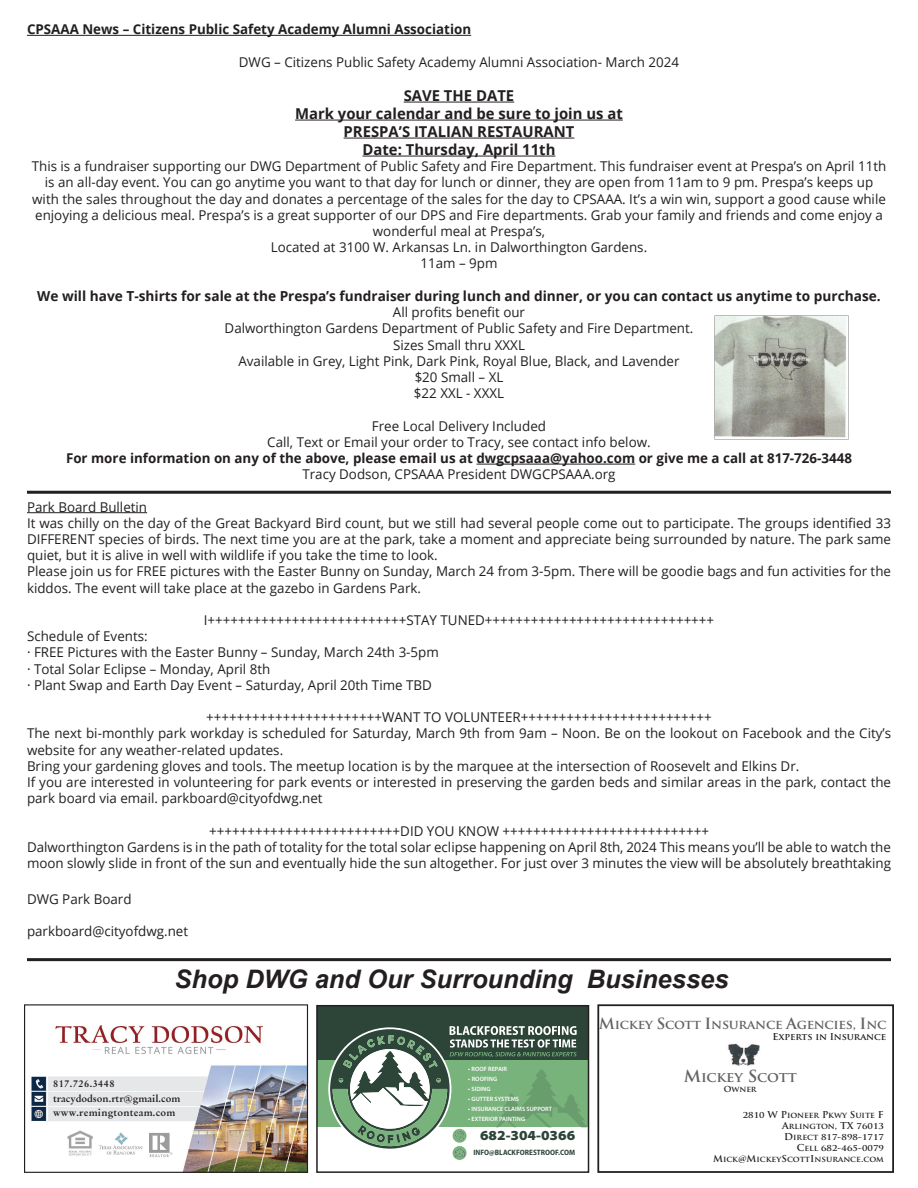
<style>
.page{position:relative;width:918px;height:1188px;background:#fff}
.page>*{position:absolute;margin:0;border:0;box-sizing:border-box;transform-origin:0 0}
.t1{font:italic 700 25.5px "Arial";color:#231f20}
.t2{font:700 15px "Open Sans";color:#231f20}
.t3{font:700 13.95px "Trajan Pro";letter-spacing:-.01em;color:#636366}
.t4{font:700 13.8px "Open Sans";color:#231f20}
.t5{font:900 semi-expanded 13.8px "Myriad Pro";color:#2c4538}
.t6{font:13.5px/16.2px "Open Sans";color:#231f20}
.t7{font:700 13.5px "Open Sans";color:#231f20}
.t8{font:700 12.75px "Trajan Pro";letter-spacing:-.02em;color:#636366}
.t9{font:700 10.05px/14.2px "Garamand Classic";color:#231f20;scale:1.04 1}
.t10{font:700 10.05px "Garamand Classic";letter-spacing:.04em;color:#231f20;scale:1.04 1}
.t11{font:700 9.3px/11.1px "Trajan Pro";color:#231f20;text-align:right}
.t12{font:700 8.1px "Trajan Pro";color:#231f20}
.t13{font:700 semi-condensed 7.8px "Myriad Pro";color:#2c4538}
.t14{font:600 6.15px "Myriad Pro";color:#fff}
.s1{font-size:9px}
.s2{font-size:15px}
.s3{font-size:16.2px}
.s4{font-size:9.3px}
.s5{font-size:8.1px}
</style>
<div class="page">
<hr style="left:27px;top:35px;width:444px;height:1px;background:#231f20">
<hr style="left:404px;top:102px;width:110px;height:1px;background:#231f20">
<hr style="left:295px;top:120px;width:328px;height:1px;background:#231f20">
<hr style="left:344px;top:138px;width:230px;height:1px;background:#231f20">
<hr style="left:363px;top:156px;width:192px;height:1px;background:#231f20">
<hr style="left:476px;top:464px;width:159px;height:1px;background:#231f20">
<hr style="left:27px;top:512px;width:120px;height:1px;background:#231f20">
<hr style="left:27px;top:958px;width:864px;height:3px;background:#231f20">
<hr style="left:27px;top:491px;width:864px;height:3px;background:#231f20">
<img style="left:31px;top:1025px;width:275px;height:146px">
<svg style="left:49px;top:1077px;width:159px;height:44px;background:#e3e5e7"></svg>
<div style="left:24px;top:1004px;width:284px;height:169px;border:1px solid #231f20"></div>
<img style="left:728px;top:1043px;width:32px;height:23px">
<div style="left:597px;top:1004px;width:297px;height:169px;border:2px solid #231f20"></div>
<img style="left:714px;top:316px;width:135px;height:123px">
<div style="left:317px;top:1006px;width:272px;height:55px;background:#2c4538"></div>
<div style="left:317px;top:1061px;width:272px;height:66px;background:#79b37c"></div>
<svg style="left:330px;top:1026px;width:256px;height:134px"></svg>
<div style="left:316px;top:1005px;width:273px;height:168px;border:2px solid #231f20"></div>
<p class="t7" style="left:27px;top:20px;width:446px">CPSAAA News – Citizens Public Safety Academy Alumni Association</p>
<p class="t6" style="left:239px;top:53px;width:442px">DWG – Citizens Public Safety Academy Alumni Association- March 2024</p>
<p class="t2" style="left:404px;top:85px;width:112px">SAVE THE DATE</p>
<p class="t2" style="left:295px;top:103px;width:329px">Mark your calendar and be sure to join us at</p>
<p class="t2" style="left:344px;top:121px;width:232px">PRESPA’S ITALIAN RESTAURANT</p>
<p class="t2" style="left:363px;top:139px;width:194px">Date: Thursday, April 11th</p>
<p class="t6" style="left:32px;top:158px;width:856px;text-align:center">This is a fundraiser supporting our DWG Department of Public Safety and Fire Department. This fundraiser event at Prespa’s on April 11th is an all-day event. You can go anytime you want to that day for lunch or dinner, they are open from 11am to 9 pm. Prespa’s keeps up with the sales throughout the day and donates a percentage of the sales for the day to CPSAAA. It’s a win win, support a good cause while enjoying a delicious meal. Prespa’s is a great supporter of our DPS and Fire departments. Grab your family and friends and come enjoy a wonderful meal at Prespa’s,</p>
<p class="t6" style="left:271px;top:239px;width:378px">Located at 3100 W. Arkansas Ln. in Dalworthington Gardens.</p>
<p class="t6" style="left:420px;top:255px;width:79px">11am – 9pm</p>
<p class="t4" style="left:37px;top:286px;width:845px">We will have T-shirts for sale at the Prespa’s fundraiser during lunch and dinner, or you can contact us anytime to purchase.</p>
<p class="t6" style="left:393px;top:304px;width:134px">All profits benefit our</p>
<p class="t6" style="left:225px;top:320px;width:470px">Dalworthington Gardens Department of Public Safety and Fire Department.</p>
<p class="t6" style="left:393px;top:336px;width:133px">Sizes Small thru XXXL</p>
<p class="t6" style="left:238px;top:353px;width:443px">Available in Grey, Light Pink, Dark Pink, Royal Blue, Black, and Lavender</p>
<p class="t6" style="left:415px;top:369px;width:90px">$20 Small – XL</p>
<p class="t6" style="left:414px;top:385px;width:92px">$22 XXL - XXXL</p>
<p class="t6" style="left:372px;top:417px;width:176px">Free Local Delivery Included</p>
<p class="t6" style="left:267px;top:434px;width:385px">Call, Text or Email your order to Tracy, see contact info below.</p>
<p class="t7" style="left:66px;top:449px;width:787px">For more information on any of the above, please email us at dwgcpsaaa@yahoo.com or give me a call at 817-726-3448</p>
<p class="t6" style="left:302px;top:466px;width:315px">Tracy Dodson, CPSAAA President DWGCPSAAA.org</p>
<p class="t6" style="left:27px;top:498px;width:122px">Park Board Bulletin</p>
<p class="t6" style="left:27px;top:515px;width:866px;text-align:justify">It was chilly on the day of the Great Backyard Bird count, but we still had several people come out to participate. The groups identified 33<br>DIFFERENT species of birds. The next time you are at the park, take a moment and appreciate being surrounded by nature. The park same quiet, but it is alive in well with wildlife if you take the time to look.</p>
<p class="t6" style="left:27px;top:563px;width:866px">Please join us for FREE pictures with the Easter Bunny on Sunday, March 24 from 3-5pm. There will be goodie bags and fun activities for the kiddos. The event will take place at the gazebo in Gardens Park.</p>
<p class="t6" style="left:204px;top:612px;width:512px">I++++++++++++++++++++++++++STAY TUNED++++++++++++++++++++++++++++++</p>
<p class="t6" style="left:27px;top:628px;width:122px">Schedule of Events:</p>
<p class="t6" style="left:27px;top:644px;width:413px">· FREE Pictures with the Easter Bunny – Sunday, March 24th 3-5pm</p>
<p class="t6" style="left:27px;top:660px;width:245px">· Total Solar Eclipse – Monday, April 8th</p>
<p class="t6" style="left:27px;top:677px;width:406px">· Plant Swap and Earth Day Event – Saturday, April 20th Time TBD</p>
<p class="t6" style="left:206px;top:709px;width:507px">+++++++++++++++++++++++WANT TO VOLUNTEER+++++++++++++++++++++++++</p>
<p class="t6" style="left:27px;top:725px;width:866px">The next bi-monthly park workday is scheduled for Saturday, March 9th from 9am – Noon. Be on the lookout on Facebook and the City’s website for any weather-related updates.</p>
<p class="t6" style="left:27px;top:758px;width:774px">Bring your gardening gloves and tools. The meetup location is by the marquee at the intersection of Roosevelt and Elkins Dr.</p>
<p class="t6" style="left:27px;top:774px;width:866px">If you are interested in volunteering for park events or interested in preserving the garden beds and similar areas in the park, contact the park board via email. parkboard@cityofdwg.net</p>
<p class="t6" style="left:209px;top:822px;width:501px">+++++++++++++++++++++++++DID YOU KNOW +++++++++++++++++++++++++++</p>
<p class="t6" style="left:27px;top:839px;width:866px">Dalworthington Gardens is in the path of totality for the total solar eclipse happening on April 8th, 2024 This means you’ll be able to watch the moon slowly slide in front of the sun and eventually hide the sun altogether. For just over 3 minutes the view will be absolutely breathtaking</p>
<p class="t6" style="left:27px;top:891px;width:106px">DWG Park Board</p>
<p class="t6" style="left:27px;top:923px;width:163px">parkboard@cityofdwg.net</p>
<p class="t1" style="left:175px;top:962px;width:556px">Shop DWG and Our Surrounding Businesses</p>
<p class="t10" style="left:53px;top:1077px;width:61px">817.726.3448</p>
<p class="t9" style="left:53px;top:1091px;width:124px">tracydodson.rtr<span class="s1">@</span>gmail.com www.remingtonteam.com</p>
<p class="t14" style="left:468px;top:1065px;width:40px">• ROOF REPAIR</p>
<p class="t14" style="left:468px;top:1105px;width:85px">• INSURANCE CLAIMS SUPPORT</p>
<p class="t14" style="left:468px;top:1075px;width:30px">• ROOFING</p>
<p class="t14" style="left:468px;top:1085px;width:24px">• SIDING</p>
<p class="t14" style="left:468px;top:1116px;width:58px">• EXTERIOR PAINTING</p>
<p class="t14" style="left:468px;top:1095px;width:52px">• GUTTER SYSTEMS</p>
<p class="t5" style="left:480px;top:1126px;width:97px">682-304-0366</p>
<p class="t13" style="left:473px;top:1147px;width:103px">INFO@BLACKFORESTROOF.COM</p>
<p class="t8" style="left:599px;top:1017px;width:289px"><span class="s2">M</span>ickey <span class="s2">S</span>cott <span class="s2">I</span>nsurance <span class="s2">A</span>gencies, <span class="s2">I</span>nc</p>
<p class="t11" style="left:773px;top:1031px;width:115px">Experts in Insurance</p>
<p class="t3" style="left:684px;top:1068px;width:114px"><span class="s3">M</span>ickey <span class="s3">S</span>cott</p>
<p class="t12" style="left:724px;top:1084px;width:34px">Owner</p>
<p class="t12" style="left:743px;top:1110px;width:143px"><span class="s4">2810 W P</span>ioneer <span class="s4">P</span>kwy <span class="s4">S</span>uite <span class="s4">F</span></p>
<p class="t11" style="left:782px;top:1120px;width:103px">A<span class="s5">rlington</span>, TX 76013<br>D<span class="s5">irect</span> 817-898-1717<br>C<span class="s5">ell</span> 682-465-0079</p>
<p class="t12" style="left:713px;top:1154px;width:172px"><span class="s4">M</span>ick<span class="s4">@M</span>ickey<span class="s4">S</span>cott<span class="s4">I</span>nsurance<span class="s4">.</span>com</p>
</div>
